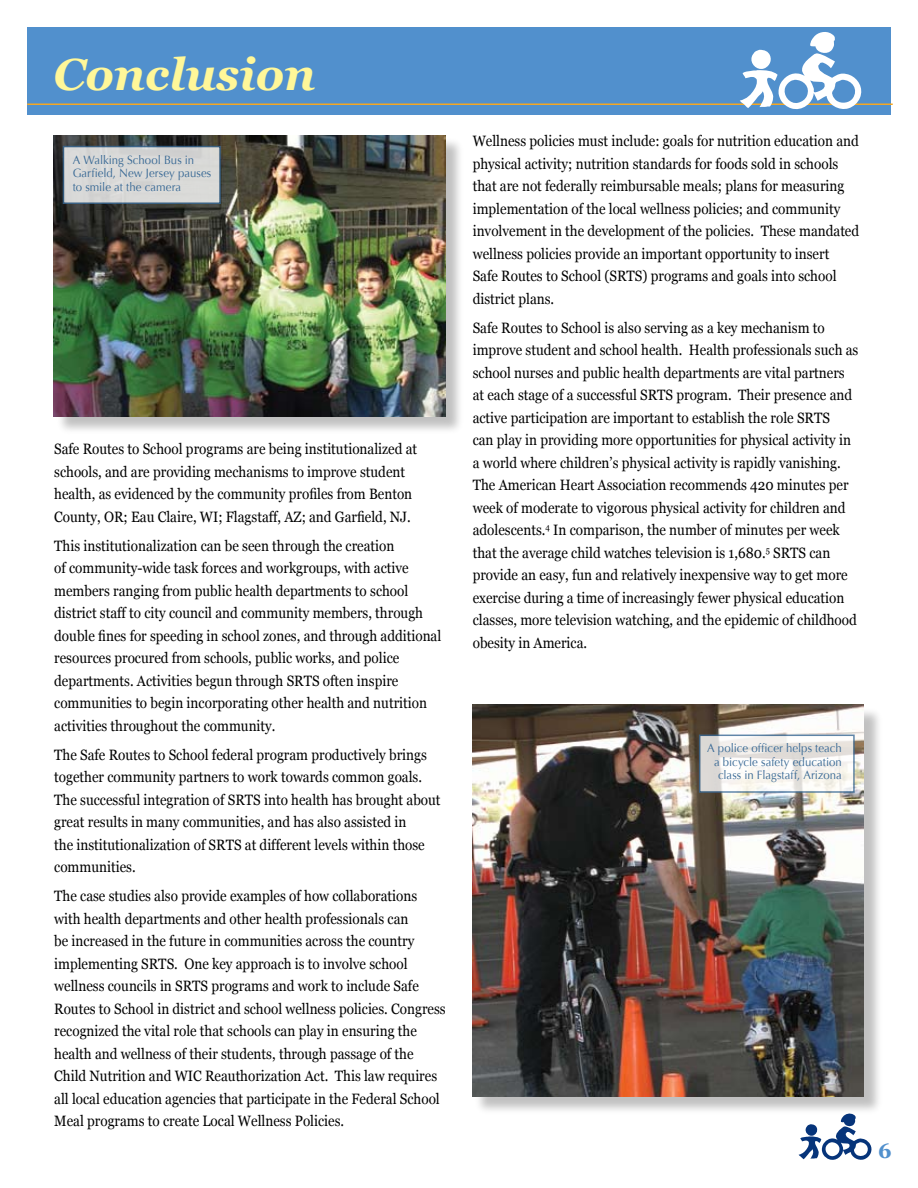
<style>
.page{position:relative;width:918px;height:1188px;background:#fff}
.page>*{position:absolute;margin:0;border:0;box-sizing:border-box;transform-origin:0 0}
.t1{font:italic 700 45px "Georgia";color:#fff799}
.t2{font:700 21px "Georgia";color:#5190cd}
.t3{font:15px/22.5px "Georgia";color:#000;scale:.9 1}
.t4{font:12px/13.5px "Optima";color:#396995;scale:.95 1}
</style>
<div class="page">
<div style="left:27px;top:27px;width:864px;height:88px;background:#5190cd"></div>
<hr style="left:27px;top:104px;width:866px;height:1px;background:#f5a722">
<svg style="left:740px;top:32px;width:124px;height:78px"></svg>
<svg style="left:799px;top:1117px;width:73px;height:43px"></svg>
<div style="left:55px;top:136px;width:411px;height:301px;background:#000;opacity:.25"></div>
<img style="left:54px;top:135px;width:392px;height:281px">
<div style="left:63px;top:147px;width:157px;height:56px;background:#d9d9d8"></div>
<div style="left:63px;top:146px;width:158px;height:58px;border:2px solid #396995"></div>
<div style="left:474px;top:706px;width:410px;height:411px;background:#000;opacity:.25"></div>
<img style="left:472px;top:705px;width:392px;height:391px">
<svg style="left:702px;top:738px;width:150px;height:52px"></svg>
<div style="left:699px;top:735px;width:156px;height:58px;border:2px solid #396995"></div>
<h1 class="t1" style="left:53px;top:48px;width:264px">Conclusion</h1>
<p class="t4" style="left:73px;top:153px;width:147px">A Walking School Bus in<br>Garfield, New Jersey pauses to smile at the camera</p>
<p class="t3" style="left:54px;top:438px;width:405px">Safe Routes to School programs are being institutionalized at schools, and are providing mechanisms to improve student health, as evidenced by the community profiles from Benton County, OR; Eau Claire, WI; Flagstaff, AZ; and Garfield, NJ.</p>
<p class="t3" style="left:54px;top:534px;width:432px">This institutionalization can be seen through the creation<br>of community-wide task forces and workgroups, with active members ranging from public health departments to school district staff to city council and community members, through double fines for speeding in school zones, and through additional resources procured from schools, public works, and police departments. Activities begun through SRTS often inspire communities to begin incorporating other health and nutrition activities throughout the community.</p>
<p class="t3" style="left:54px;top:743px;width:431px">The Safe Routes to School federal program productively brings together community partners to work towards common goals.<br>The successful integration of SRTS into health has brought about great results in many communities, and has also assisted in<br>the institutionalization of SRTS at different levels within those communities.</p>
<p class="t3" style="left:54px;top:885px;width:436px">The case studies also provide examples of how collaborations with health departments and other health professionals can<br>be increased in the future in communities across the country implementing SRTS. One key approach is to involve school wellness councils in SRTS programs and work to include Safe Routes to School in district and school wellness policies. Congress recognized the vital role that schools can play in ensuring the health and wellness of their students, through passage of the Child Nutrition and WIC Reauthorization Act. This law requires all local education agencies that participate in the Federal School Meal programs to create Local Wellness Policies.</p>
<p class="t3" style="left:473px;top:130px;width:431px">Wellness policies must include: goals for nutrition education and physical activity; nutrition standards for foods sold in schools that are not federally reimbursable meals; plans for measuring implementation of the local wellness policies; and community involvement in the development of the policies. These mandated wellness policies provide an important opportunity to insert<br>Safe Routes to School (SRTS) programs and goals into school district plans.</p>
<p class="t3" style="left:473px;top:316px;width:430px">Safe Routes to School is also serving as a key mechanism to improve student and school health. Health professionals such as school nurses and public health departments are vital partners at each stage of a successful SRTS program. Their presence and active participation are important to establish the role SRTS<br>can play in providing more opportunities for physical activity in a world where children’s physical activity is rapidly vanishing.<br>The American Heart Association recommends 420 minutes per week of moderate to vigorous physical activity for children and adolescents.<sup>4</sup> In comparison, the number of minutes per week that the average child watches television is 1,680.<sup>5</sup> SRTS can provide an easy, fun and relatively inexpensive way to get more exercise during a time of increasingly fewer physical education classes, more television watching, and the epidemic of childhood obesity in America.</p>
<p class="t4" style="left:707px;top:742px;width:143px;text-align:right">A police officer helps teach a bicycle safety education class in Flagstaff, Arizona</p>
<h2 class="t2" style="left:878px;top:1139px;width:15px">6</h2>
</div>
